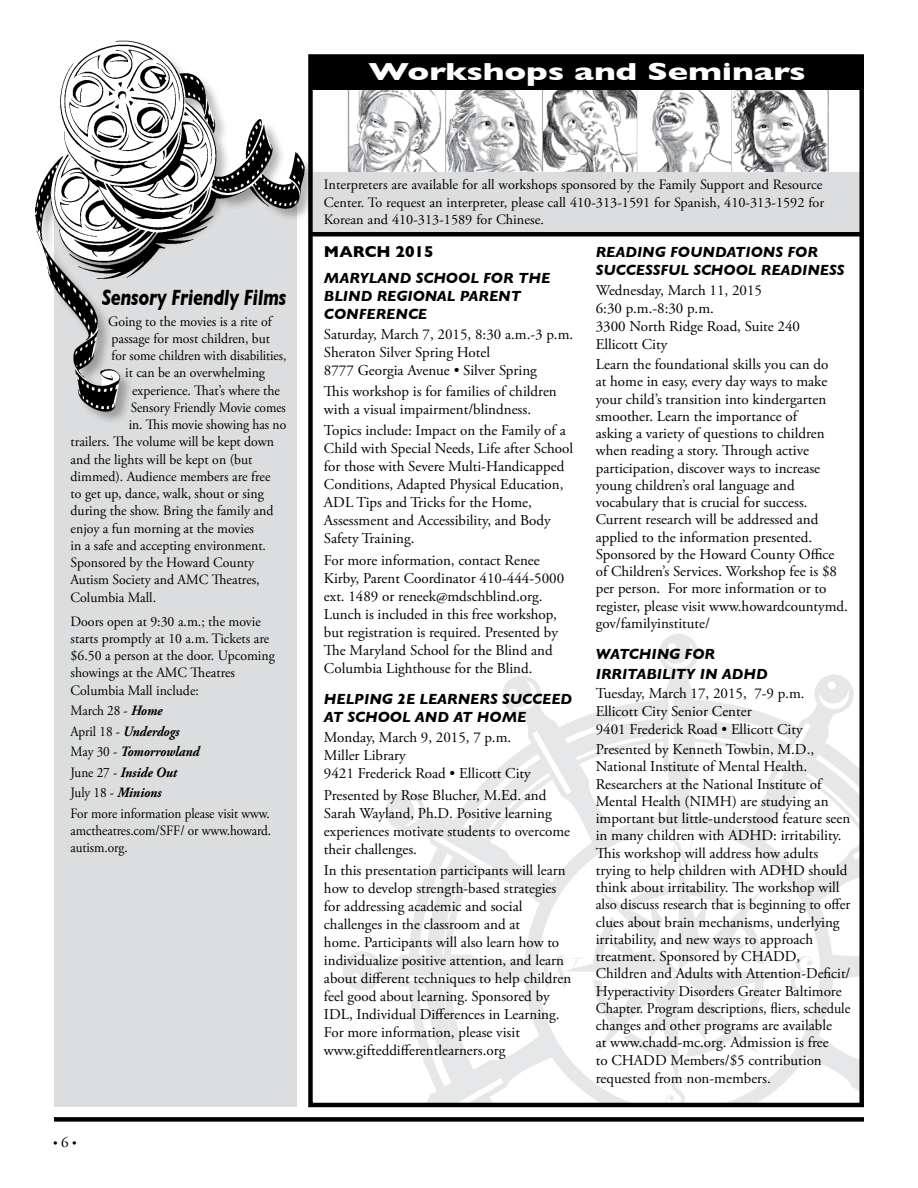
<style>
.page{position:relative;width:918px;height:1188px;background:#fff}
.page>*{position:absolute;margin:0;border:0;box-sizing:border-box;transform-origin:0 0}
.t1{font:700 25.2px "Gill Sans";letter-spacing:-.005em;color:#fff;scale:1.36 1}
.t2{font:italic 700 22.5px "Gill Sans";letter-spacing:-.02em;color:#000;scale:.81 1}
.t3{font:700 16.05px "Gill Sans";color:#000}
.t4{font:15px/18px "Adobe Garamond Pro";color:#000}
.t5{font:italic 700 15px/18px "Gill Sans";color:#000}
.t6{font:14.25px/17.2px "Adobe Garamond Pro";color:#000}
.t7{font:14.25px/20.5px "Adobe Garamond Pro";color:#000;scale:.93 1}
.t8{font:14.25px "Adobe Garamond Pro";color:#000;scale:.95 1}
.t9{font:12px "Adobe Garamond Pro";color:#000}
.s1{font-weight:700;font-style:italic}
.s2{font-size:15px}
</style>
<div class="page">
<div style="left:54px;top:1117px;width:810px;height:5px;background:#000"></div>
<div style="left:54px;top:53px;width:243px;height:1054px;background:#dcddde"></div>
<div style="left:36px;top:40px;width:283px;height:385px;background:#000;opacity:.3"></div>
<img style="left:35px;top:41px;width:269px;height:371px">
<img style="left:343px;top:634px;width:516px;height:468px">
<img style="left:543px;top:90px;width:94px;height:82px">
<img style="left:637px;top:90px;width:94px;height:82px">
<img style="left:731px;top:90px;width:97px;height:82px">
<img style="left:348px;top:90px;width:98px;height:82px">
<img style="left:446px;top:90px;width:97px;height:82px">
<div style="left:313px;top:172px;width:549px;height:60px;background:#dcddde"></div>
<hr style="left:310px;top:232px;width:554px;height:4px;background:#000">
<div style="left:310px;top:58px;width:554px;height:32px;background:#000"></div>
<div style="left:308px;top:54px;width:556px;height:1053px;border:4px solid #000"></div>
<h2 class="t2" style="left:102px;top:284px;width:229px">Sensory Friendly Films</h2>
<p class="t6" style="left:108px;top:313px;width:165px">Going to the movies is a rite of</p>
<p class="t6" style="left:112px;top:330px;width:160px">passage for most children, but</p>
<p class="t7" style="left:112px;top:346px;width:189px">for some children with disabilities,</p>
<p class="t6" style="left:125px;top:365px;width:141px">it can be an overwhelming</p>
<p class="t6" style="left:132px;top:382px;width:149px">experience. That’s where the</p>
<p class="t7" style="left:131px;top:398px;width:168px">Sensory Friendly Movie comes</p>
<p class="t8" style="left:129px;top:416px;width:167px">in. This movie showing has no</p>
<p class="t6" style="left:71px;top:434px;width:205px">trailers. The volume will be kept down</p>
<p class="t6" style="left:71px;top:451px;width:183px">and the lights will be kept on (but</p>
<p class="t6" style="left:71px;top:468px;width:201px">dimmed). Audience members are free</p>
<p class="t6" style="left:71px;top:485px;width:195px">to get up, dance, walk, shout or sing</p>
<p class="t6" style="left:71px;top:503px;width:204px">during the show. Bring the family and</p>
<p class="t6" style="left:71px;top:520px;width:185px">enjoy a fun morning at the movies</p>
<p class="t6" style="left:71px;top:537px;width:197px">in a safe and accepting environment.</p>
<p class="t6" style="left:71px;top:555px;width:185px">Sponsored by the Howard County</p>
<p class="t6" style="left:71px;top:572px;width:191px">Autism Society and AMC Theatres,</p>
<p class="t6" style="left:71px;top:589px;width:87px">Columbia Mall.</p>
<p class="t6" style="left:71px;top:613px;width:206px">Doors open at 9:30 a.m.; the movie starts promptly at 10 a.m. Tickets are $6.50 a person at the door. Upcoming showings at the AMC Theatres<br>Columbia Mall include:</p>
<p class="t7" style="left:71px;top:701px;width:216px">March 28 - <span class="s1">Home<br></span>April 18 - <span class="s1">Underdogs<br></span>May 30 - <span class="s1">Tomorrowland<br></span>June 27 - <span class="s1">Inside Out<br></span>July 18 - <span class="s1">Minions<br></span>For more information please visit www.</p>
<p class="t7" style="left:71px;top:822px;width:217px;line-height:17.2px">amctheatres.com/SFF/ or www.howard. autism.org.</p>
<p class="t9" style="left:53px;top:1136px;width:25px">• <span class="s2">6</span> •</p>
<h1 class="t1" style="left:369px;top:57px;width:323px">Workshops and Seminars</h1>
<p class="t6" style="left:324px;top:177px;width:502px">Interpreters are available for all workshops sponsored by the Family Support and Resource<br>Center. To request an interpreter, please call 410-313-1591 for Spanish, 410-313-1592 for<br>Korean and 410-313-1589 for Chinese.</p>
<p class="t3" style="left:324px;top:242px;width:29px">March</p>
<p class="t3" style="left:396px;top:242px;width:40px">2015</p>
<p class="t5" style="left:324px;top:269px;width:171px">MARYLAND SCHOOL FOR</p>
<p class="t5" style="left:518px;top:269px;width:33px">THE</p>
<p class="t5" style="left:324px;top:287px;width:64px">BLIND REGIO</p>
<p class="t5" style="left:425px;top:287px;width:55px">NAL PARE</p>
<p class="t5" style="left:498px;top:287px;width:24px">NT</p>
<p class="t5" style="left:324px;top:305px;width:45px">CONFERE</p>
<p class="t5" style="left:395px;top:305px;width:32px">NCE</p>
<p class="t4" style="left:324px;top:326px;width:251px">Saturday, March 7, 2015, 8:30 a.m.-3 p.m.<br>Sheraton Silver Spring Hotel<br>8777 Georgia Avenue • Silver Spring</p>
<p class="t4" style="left:324px;top:383px;width:234px">This workshop is for families of children with a visual impairment/blindness.</p>
<p class="t4" style="left:324px;top:422px;width:251px">Topics include: Impact on the Family of a Child with Special Needs, Life after School for those with Severe Multi-Handicapped Conditions, Adapted Physical Education, ADL Tips and Tricks for the Home, Assessment and Accessibility, and Body Safety Training.</p>
<p class="t4" style="left:324px;top:551px;width:242px">For more information, contact Renee Kirby, Parent Coordinator 410-444-5000 ext. 1489 or reneek@mdschblind.org.<br>Lunch is included in this free workshop, but registration is required. Presented by The Maryland School for the Blind and Columbia Lighthouse for the Blind.</p>
<p class="t5" style="left:324px;top:690px;width:115px">HELPING 2E LEAR</p>
<p class="t5" style="left:458px;top:690px;width:23px">NERS</p>
<p class="t5" style="left:324px;top:690px;width:250px;text-indent:178px">SUCCEED<br>AT SCHOOL AND AT HOME</p>
<p class="t4" style="left:324px;top:729px;width:208px">Monday, March 9, 2015, 7 p.m.<br>Miller Library<br>9421 Frederick Road • Ellicott City</p>
<p class="t4" style="left:324px;top:786px;width:248px">Presented by Rose Blucher, M.Ed. and Sarah Wayland, Ph.D. Positive learning experiences motivate students to overcome their challenges.</p>
<p class="t4" style="left:324px;top:862px;width:249px">In this presentation participants will learn how to develop strength-based strategies for addressing academic and social challenges in the classroom and at<br>home. Participants will also learn how to individualize positive attention, and learn about different techniques to help children feel good about learning. Sponsored by IDL, Individual Differences in Learning.<br>For more information, please visit www.gifteddifferentlearners.org</p>
<p class="t5" style="left:596px;top:242px;width:11px">REA</p>
<p class="t5" style="left:625px;top:242px;width:112px">DING FO UNDATIO</p>
<p class="t5" style="left:763px;top:242px;width:36px">NS FOR</p>
<p class="t5" style="left:596px;top:260px;width:50px">SUCCESSF</p>
<p class="t5" style="left:668px;top:260px;width:104px">UL SCHOOL REA</p>
<p class="t5" style="left:790px;top:260px;width:39px">DINESS</p>
<p class="t4" style="left:596px;top:281px;width:206px">Wednesday, March 11, 2015<br>6:30 p.m.-8:30 p.m.<br>3300 North Ridge Road, Suite 240<br>Ellicott City</p>
<p class="t4" style="left:596px;top:356px;width:254px;line-height:17.2px">Learn the foundational skills you can do<br>at home in easy, every day ways to make your child’s transition into kindergarten smoother. Learn the importance of<br>asking a variety of questions to children when reading a story. Through active participation, discover ways to increase young children’s oral language and vocabulary that is crucial for success.<br>Current research will be addressed and applied to the information presented.<br>Sponsored by the Howard County Office of Children’s Services. Workshop fee is $8 per person. For more information or to register, please visit www.howardcountymd. gov/familyinstitute/</p>
<p class="t5" style="left:596px;top:645px;width:100px;line-height:19px">WATCHING FOR<br>IRRITA</p>
<p class="t5" style="left:647px;top:664px;width:123px">BILITY IN ADHD</p>
<p class="t4" style="left:596px;top:684px;width:210px">Tuesday, March 17, 2015, 7-9 p.m.<br>Ellicott City Senior Center<br>9401 Frederick Road • Ellicott City</p>
<p class="t4" style="left:596px;top:741px;width:256px;line-height:17.2px">Presented by Kenneth Towbin, M.D., National Institute of Mental Health.<br>Researchers at the National Institute of Mental Health (NIMH) are studying an important but little-understood feature seen in many children with ADHD: irritability.<br>This workshop will address how adults trying to help children with ADHD should think about irritability. The workshop will also discuss research that is beginning to offer clues about brain mechanisms, underlying irritability, and new ways to approach treatment. Sponsored by CHADD, Children and Adults with Attention-Deficit/ Hyperactivity Disorders Greater Baltimore Chapter. Program descriptions, fliers, schedule changes and other programs are available<br>at www.chadd-mc.org. Admission is free<br>to CHADD Members/$5 contribution requested from non-members.</p>
</div>
